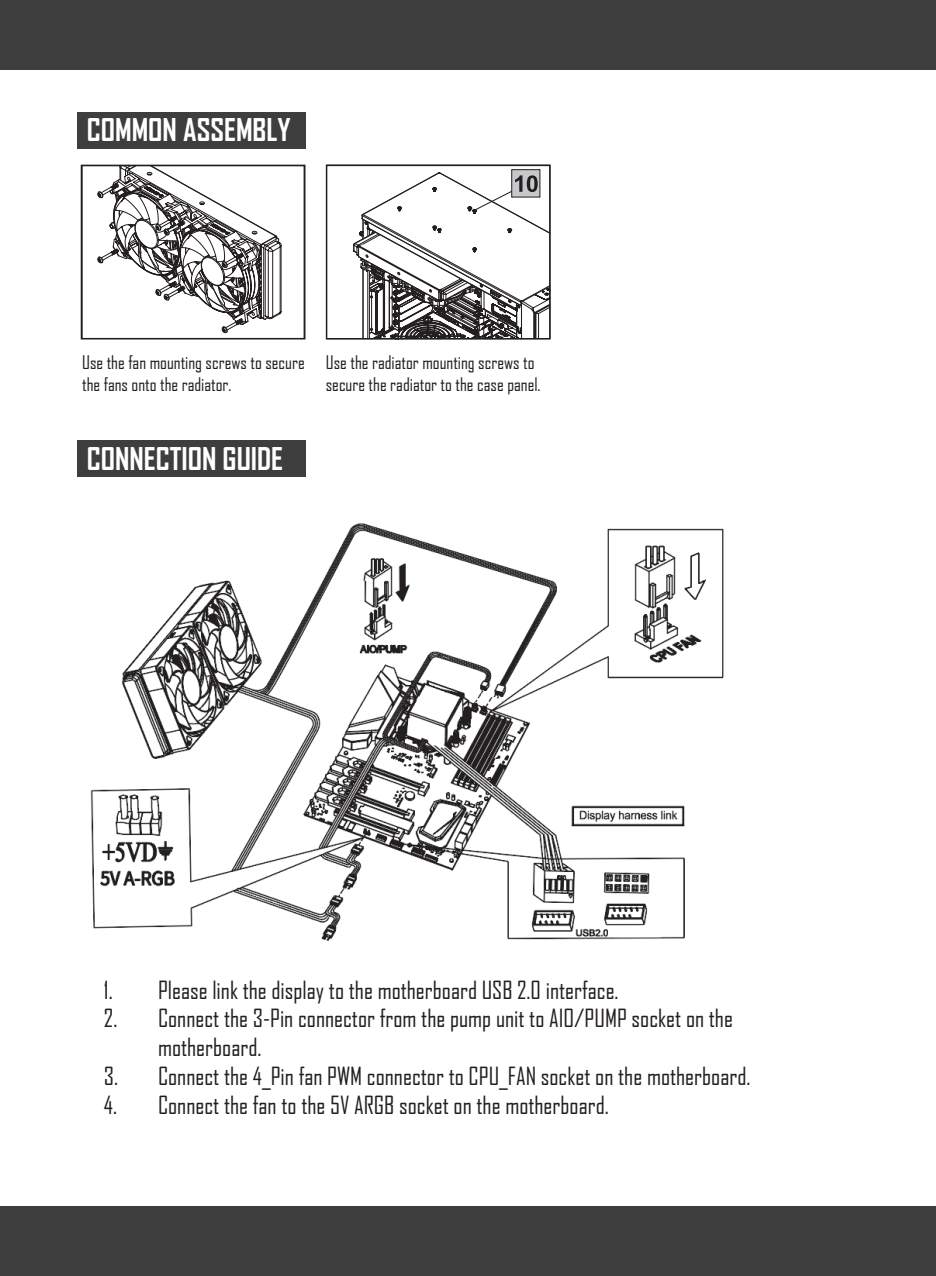
<style>
.page{position:relative;width:936px;height:1276px;background:#fff}
.page>*{position:absolute;margin:0;border:0;box-sizing:border-box;transform-origin:0 0}
.t1{font:700 30px "Agency FB";color:#fff}
.t2{font:24px/28.8px "Agency FB";color:#231f20}
.t3{font:18px/21.6px "Agency FB";color:#231f20}
</style>
<div class="page">
<div style="left:77px;top:112px;width:228px;height:37px;background:#3e3e3f"></div>
<div style="left:77px;top:441px;width:228px;height:36px;background:#3e3e3f"></div>
<svg style="left:97px;top:167px;width:185px;height:167px"></svg>
<div style="left:82px;top:165px;width:222px;height:174px;border:1px solid #231f20"></div>
<svg style="left:326px;top:165px;width:224px;height:175px"></svg>
<img style="left:90px;top:523px;width:634px;height:418px">
<svg style="left:607px;top:925px;width:56px;height:12px"></svg>
<svg style="left:107px;top:888px;width:56px;height:23px"></svg>
<svg style="left:568px;top:826px;width:119px;height:21px"></svg>
<div style="left:0;top:0;width:935px;height:70px;background:#3e3e3f"></div>
<div style="left:0;top:1206px;width:935px;height:70px;background:#3e3e3f"></div>
<p class="t1" style="left:87px;top:111px;width:205px">COMMON ASSEMBLY</p>
<p class="t3" style="left:82px;top:351px;width:224px">Use the fan mounting screws to secure the fans onto the radiator.</p>
<p class="t1" style="left:87px;top:440px;width:198px">CONNECTION GUIDE</p>
<p class="t3" style="left:326px;top:351px;width:216px">Use the radiator mounting screws to secure the radiator to the case panel.</p>
<p class="t2" style="left:104px;top:974px;width:516px">1. Please link the display to the motherboard USB 2.0 interface.</p>
<p class="t2" style="left:158px;top:1003px;width:576px;text-indent:-54px">2. Connect the 3-Pin connector from the pump unit to AIO/PUMP socket on the motherboard.</p>
<p class="t2" style="left:104px;top:1061px;width:648px">3. Connect the 4_Pin fan PWM connector to CPU_FAN socket on the motherboard.</p>
<p class="t2" style="left:104px;top:1090px;width:506px">4. Connect the fan to the 5V ARGB socket on the motherboard.</p>
</div>
